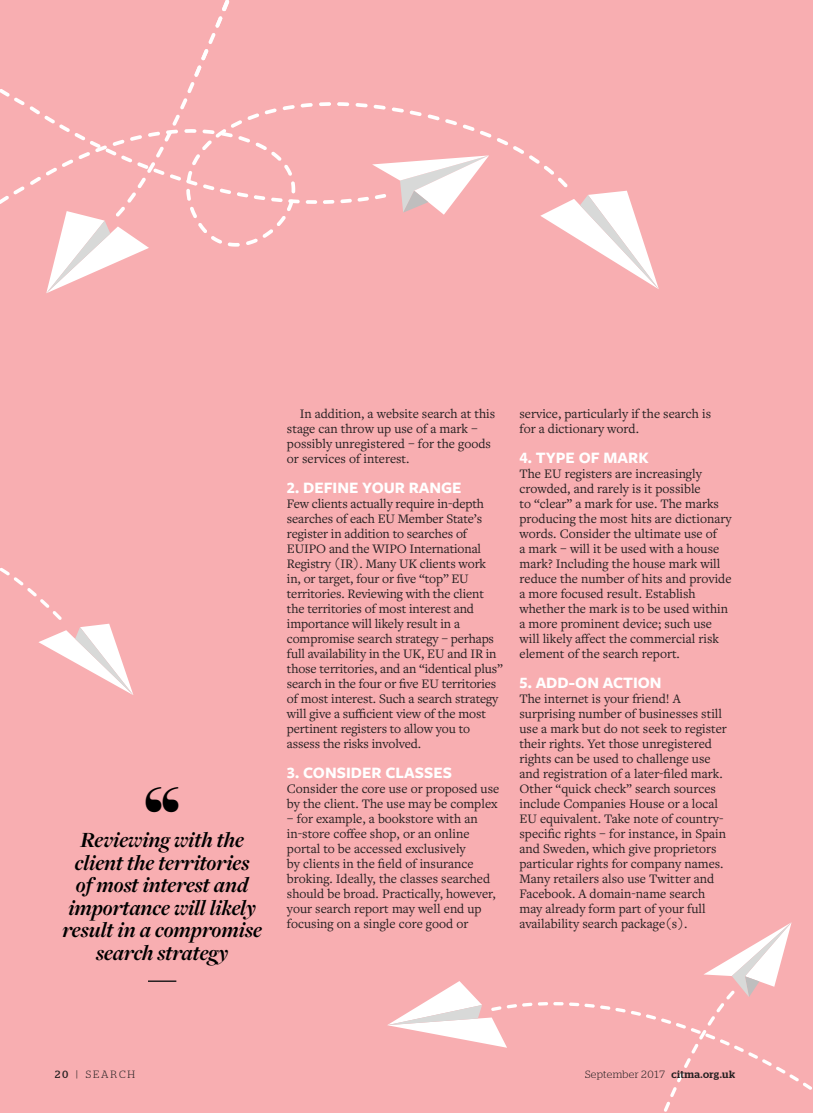
<style>
.page{position:relative;width:815px;height:1113px;background:#fff}
.page>*{position:absolute;margin:0;border:0;box-sizing:border-box;transform-origin:0 0}
.t1{font:300 35.55px "Stag";color:#000}
.t2{font:italic 700 22.5px/22.5px "Freight Disp Pro";color:#000;text-align:center}
.t3{font:700 16.5px "Freight Sans Pro";color:#fff}
.t4{font:13.5px/15px "Freight Text Pro";color:#231f20}
.t5{font:300 10.5px "Stag";letter-spacing:.035em;color:#231f20}
.s1{font-weight:400}
.s2{font-weight:500}
</style>
<div class="page">
<div style="left:0;top:0;width:812px;height:1112px;background:#f8aeb1"></div>
<svg style="left:319px;top:102px;width:12px;height:4px"></svg>
<svg style="left:306px;top:200px;width:11px;height:4px"></svg>
<svg style="left:323px;top:200px;width:11px;height:4px"></svg>
<svg style="left:337px;top:102px;width:322px;height:187px"></svg>
<svg style="left:0;top:568px;width:133px;height:127px"></svg>
<svg style="left:569px;top:1002px;width:10px;height:4px"></svg>
<svg style="left:553px;top:1001px;width:10px;height:4px"></svg>
<svg style="left:538px;top:1001px;width:10px;height:4px"></svg>
<svg style="left:387px;top:981px;width:145px;height:66px"></svg>
<svg style="left:148px;top:980px;width:28px;height:1px"></svg>
<svg style="left:0;top:0;width:313px;height:293px"></svg>
<svg style="left:584px;top:922px;width:229px;height:191px"></svg>
<h1 class="t1" style="left:144px;top:779px;width:37px">“</h1>
<h2 class="t2" style="left:62px;top:828px;width:201px">Reviewing with the client the territories<br>of most interest and importance will likely result in a compromise search strategy</h2>
<p class="t4" style="left:287px;top:405px;width:210px;text-indent:13px">In addition, a website search at this stage can throw up use of a mark – possibly unregistered – for the goods or services of interest.</p>
<p class="t3" style="left:287px;top:476px;width:176px">2. DEFINE YOUR RANGE</p>
<p class="t4" style="left:287px;top:495px;width:217px">Few clients actually require in-depth searches of each EU Member State’s register in addition to searches of EUIPO and the WIPO International Registry (IR). Many UK clients work in, or target, four or five “top” EU territories. Reviewing with the client the territories of most interest and importance will likely result in a compromise search strategy – perhaps full availability in the UK, EU and IR in those territories, and an “identical plus” search in the four or five EU territories of most interest. Such a search strategy will give a sufficient view of the most pertinent registers to allow you to assess the risks involved.</p>
<p class="t3" style="left:287px;top:761px;width:167px">3. CONSIDER CLASSES</p>
<p class="t4" style="left:287px;top:780px;width:214px">Consider the core use or proposed use by the client. The use may be complex</p>
<p class="t4" style="left:287px;top:810px;width:210px">– for example, a bookstore with an in-store coffee shop, or an online portal to be accessed exclusively<br>by clients in the field of insurance broking. Ideally, the classes searched should be broad. Practically, however, your search report may well end up focusing on a single core good or</p>
<p class="t4" style="left:519px;top:405px;width:193px">service, particularly if the search is for a dictionary word.</p>
<p class="t3" style="left:519px;top:446px;width:131px">4. TYPE OF MARK</p>
<p class="t4" style="left:519px;top:465px;width:213px">The EU registers are increasingly crowded, and rarely is it possible<br>to “clear” a mark for use. The marks producing the most hits are dictionary words. Consider the ultimate use of<br>a mark – will it be used with a house mark? Including the house mark will reduce the number of hits and provide a more focused result. Establish whether the mark is to be used within a more prominent device; such use will likely affect the commercial risk element of the search report.</p>
<p class="t3" style="left:519px;top:671px;width:144px">5. ADD-ON ACTION</p>
<p class="t4" style="left:519px;top:690px;width:209px">The internet is your friend! A surprising number of businesses still use a mark but do not seek to register their rights. Yet those unregistered rights can be used to challenge use and registration of a later-filed mark.<br>Other “quick check” search sources include Companies House or a local EU equivalent. Take note of country&shy;specific rights – for instance, in Spain and Sweden, which give proprietors particular rights for company names.<br>Many retailers also use Twitter and Facebook. A domain-name search may already form part of your full availability search package(s).</p>
<p class="t5" style="left:54px;top:1068px;width:82px"><span class="s1">20</span> | SEARCH</p>
<p class="t5" style="left:585px;top:1068px;width:151px">September 2017 <span class="s2">citma.org.uk</span></p>
</div>
